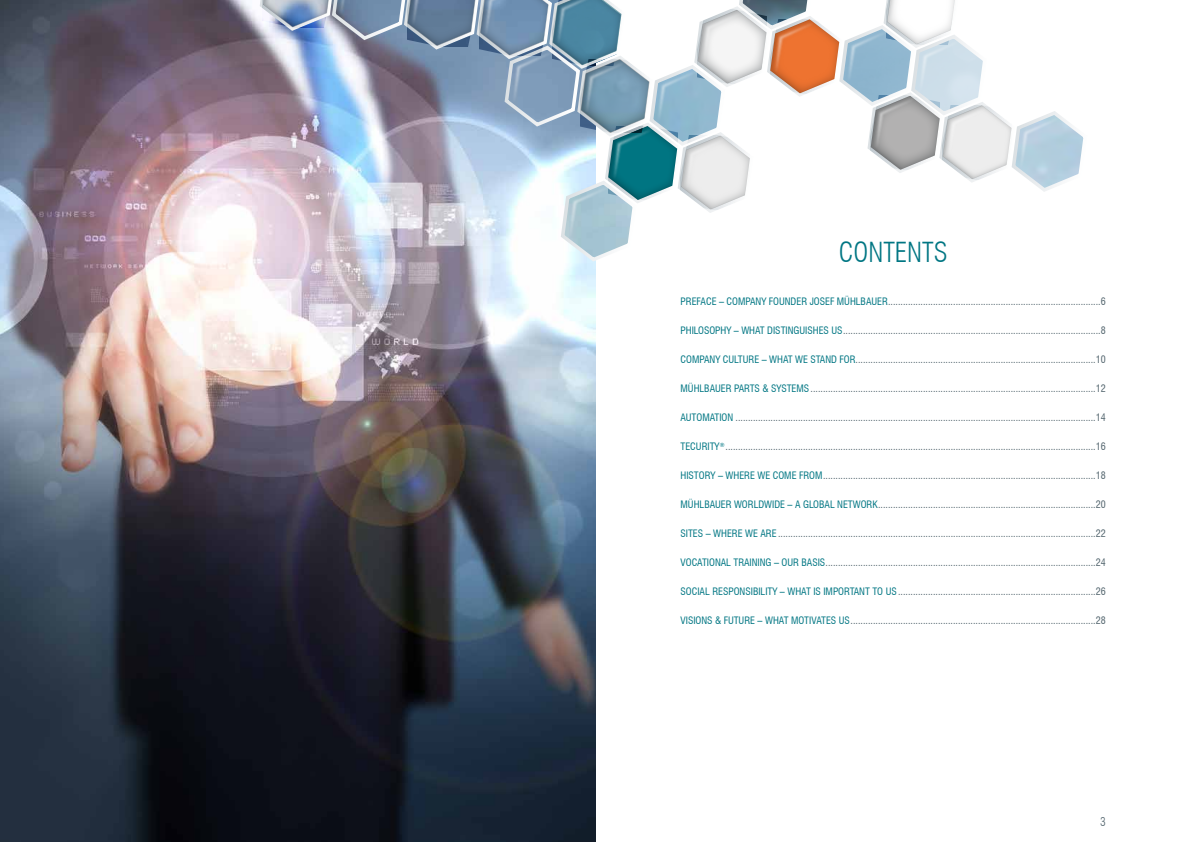
<style>
.page{position:relative;width:1191px;height:842px;background:#fff}
.page>*{position:absolute;margin:0;border:0;box-sizing:border-box;transform-origin:0 0}
.t1{font:300 condensed 27px "Swiss 721 BT";color:#007683}
.t2{font:300 condensed 12px "Swiss 721 BT";color:#52646d}
.t3{font:condensed 10px "Swiss 721 BT";color:#52646d}
.s1{color:#007683}
</style>
<div class="page">
<img style="left:0;top:0;width:595px;height:842px">
<img style="left:226px;top:0;width:32px;height:48px">
<img style="left:258px;top:0;width:826px;height:264px">
<img style="left:527px;top:144px;width:116px;height:135px">
<h1 class="t1" style="left:839px;top:236px;width:110px">CONTENTS</h1>
<p class="t3" style="left:680px;top:296px;width:427px"><span class="s1">PREFACE – COMPANY FOUNDER JOSEF MÜHLBAUER</span>.....................................................................................6</p>
<p class="t3" style="left:680px;top:325px;width:427px"><span class="s1">PHILOSOPHY – WHAT DISTINGUISHES US</span>.......................................................................................................8</p>
<p class="t3" style="left:680px;top:354px;width:427px"><span class="s1">COMPANY CULTURE – WHAT WE STAND FOR</span>................................................................................................10</p>
<p class="t3" style="left:680px;top:383px;width:427px"><span class="s1">MÜHLBAUER PARTS &amp; SYSTEMS</span> ..................................................................................................................12</p>
<p class="t3" style="left:680px;top:412px;width:427px"><span class="s1">AUTOMATION</span> ................................................................................................................................................14</p>
<p class="t3" style="left:680px;top:441px;width:427px"><span class="s1">TECURITY</span><sup>®</sup> ....................................................................................................................................................16</p>
<p class="t3" style="left:680px;top:470px;width:427px"><span class="s1">HISTORY – WHERE WE COME FROM</span>.............................................................................................................18</p>
<p class="t3" style="left:680px;top:499px;width:427px"><span class="s1">MÜHLBAUER WORLDWIDE – A GLOBAL NETWORK</span>.......................................................................................20</p>
<p class="t3" style="left:680px;top:528px;width:427px"><span class="s1">SITES – WHERE WE ARE</span> ...............................................................................................................................22</p>
<p class="t3" style="left:680px;top:557px;width:427px"><span class="s1">VOCATIONAL TRAINING – OUR BASIS</span>............................................................................................................24</p>
<p class="t3" style="left:680px;top:586px;width:427px"><span class="s1">SOCIAL RESPONSIBILITY – WHAT IS IMPORTANT TO US</span> ...............................................................................26</p>
<p class="t3" style="left:680px;top:615px;width:427px"><span class="s1">VISIONS &amp; FUTURE – WHAT MOTIVATES US</span>..................................................................................................28</p>
<p class="t2" style="left:1100px;top:814px;width:7px">3</p>
</div>
